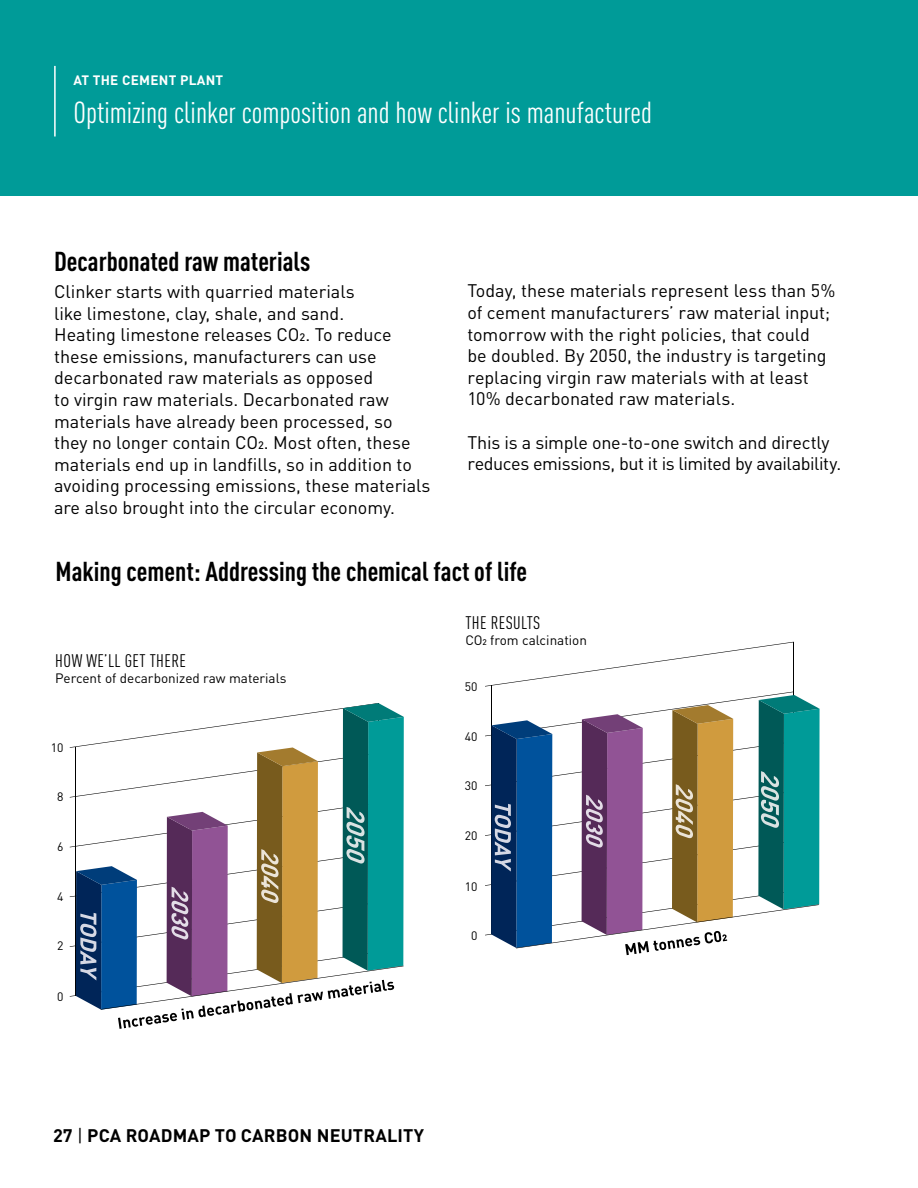
<style>
.page{position:relative;width:918px;height:1188px;background:#fff}
.page>*{position:absolute;margin:0;border:0;box-sizing:border-box;transform-origin:0 0}
.t1{font:condensed 30px "DIN Pro";color:#fff}
.t2{font:700 condensed 27px "DIN Pro";color:#000}
.t3{font:18px/21.6px "DIN Pro";color:#000}
.t4{font:18px/21.6px "DIN Pro";letter-spacing:-.02em;color:#000}
.t5{font:700 18px "DIN Pro";letter-spacing:.01em;color:#000}
.t6{font:condensed 18px "DIN Pro";letter-spacing:.02em;color:#000}
.t7{font:13.5px "DIN Pro";color:#000}
.t8{font:700 13.5px "DIN Pro";letter-spacing:.02em;color:#fff}
.t9{font:12.15px "DIN Pro";color:#000}
.s1{font-weight:400}
</style>
<div class="page">
<div style="left:0;top:0;width:918px;height:196px;background:#009b98"></div>
<svg style="left:70px;top:703px;width:334px;height:326px"></svg>
<svg style="left:485px;top:642px;width:335px;height:313px"></svg>
<hr style="left:54px;top:66px;width:2px;height:71px;background:#fff">
<p class="t8" style="left:73px;top:69px;width:151px">AT THE CEMENT PLANT</p>
<h1 class="t1" style="left:73px;top:91px;width:580px">Optimizing clinker composition and how clinker is manufactured</h1>
<h2 class="t2" style="left:54px;top:241px;width:258px">Decarbonated raw materials</h2>
<p class="t3" style="left:54px;top:279px;width:378px">Clinker starts with quarried materials<br>like limestone, clay, shale, and sand.<br>Heating limestone releases CO2. To reduce these emissions, manufacturers can use decarbonated raw materials as opposed<br>to virgin raw materials. Decarbonated raw materials have already been processed, so they no longer contain CO2. Most often, these materials end up in landfills, so in addition to avoiding processing emissions, these materials are also brought into the circular economy.</p>
<p class="t3" style="left:467px;top:278px;width:369px">Today, these materials represent less than 5% of cement manufacturers’ raw material input; tomorrow with the right policies, that could<br>be doubled. By 2050, the industry is targeting replacing virgin raw materials with at least 10% decarbonated raw materials.</p>
<p class="t4" style="left:467px;top:430px;width:375px">This is a simple one-to-one switch and directly reduces emissions, but it is limited by availability.</p>
<h2 class="t2" style="left:56px;top:551px;width:473px">Making cement: Addressing the chemical fact of life</h2>
<p class="t6" style="left:55px;top:648px;width:132px">HOW WE’LL GET THERE</p>
<p class="t7" style="left:55px;top:668px;width:233px">Percent of decarbonized raw materials</p>
<p class="t9" style="left:51px;top:738px;width:14px">10</p>
<p class="t9" style="left:57px;top:787px;width:8px">8</p>
<p class="t9" style="left:57px;top:837px;width:8px">6</p>
<p class="t9" style="left:57px;top:887px;width:8px">4</p>
<p class="t9" style="left:57px;top:936px;width:8px">2</p>
<p class="t9" style="left:57px;top:987px;width:8px">0</p>
<p class="t6" style="left:465px;top:610px;width:76px">THE RESULTS</p>
<p class="t7" style="left:465px;top:630px;width:123px">CO2 from calcination</p>
<p class="t9" style="left:465px;top:677px;width:14px">50</p>
<p class="t9" style="left:465px;top:727px;width:14px">40</p>
<p class="t9" style="left:465px;top:776px;width:14px">30</p>
<p class="t9" style="left:465px;top:826px;width:14px">20</p>
<p class="t9" style="left:465px;top:877px;width:14px">10</p>
<p class="t9" style="left:471px;top:926px;width:8px">0</p>
<p class="t5" style="left:53px;top:1120px;width:373px">27 <span class="s1">|</span> PCA ROADMAP TO CARBON NEUTRALITY</p>
</div>
